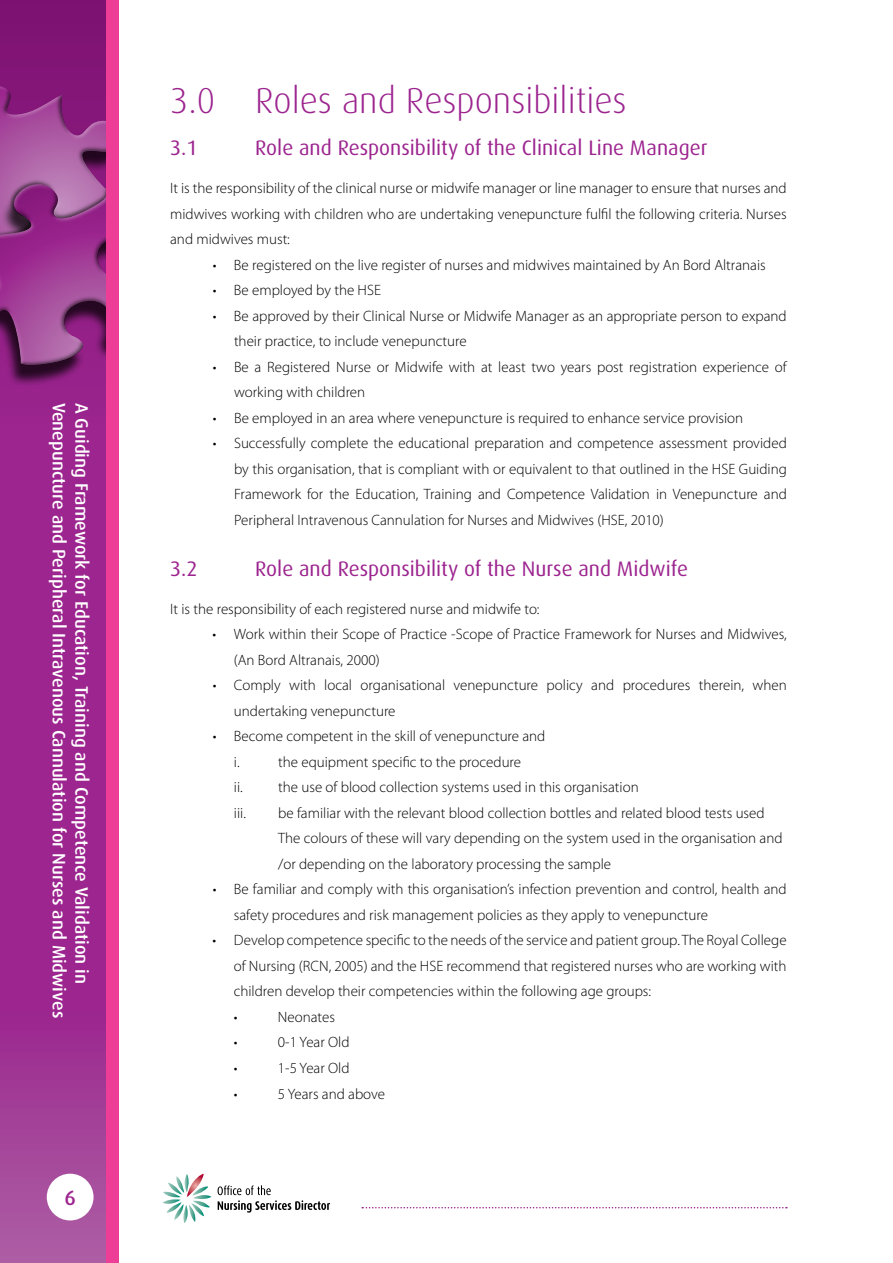
<style>
.page{position:relative;width:893px;height:1263px;background:#fff}
.page>*{position:absolute;margin:0;border:0;box-sizing:border-box;transform-origin:0 0}
.t1{font:300 36px "Dax";color:#9c248f}
.t2{font:21px "Dax";color:#9c248f}
.t3{font:500 21px "Dax";color:#9c248f}
.t4{font:500 18px "Dax";color:#fff}
.t5{font:300 15px/25.5px "Myriad Pro";color:#000}
</style>
<div class="page">
<svg style="left:163px;top:1174px;width:48px;height:49px"></svg>
<svg style="left:218px;top:1185px;width:112px;height:27px"></svg>
<svg style="left:362px;top:1207px;width:425px;height:1px"></svg>
<svg style="left:0;top:0;width:106px;height:1263px;background:#9b2a8f"></svg>
<div style="left:0;top:190px;width:106px;height:196px;background:#000;opacity:.75"></div>
<svg style="left:0;top:83px;width:106px;height:99px;background:#994190"></svg>
<div style="left:0;top:182px;width:106px;height:185px;background:#fff;opacity:.75"></div>
<div style="left:0;top:186px;width:106px;height:181px;background:#000;opacity:.75"></div>
<div style="left:47px;top:1174px;width:47px;height:46px;background:#fff;border-radius:50%"></div>
<div style="left:106px;top:0;width:13px;height:1263px;background:#ee3d96"></div>
<p class="t4" style="left:69px;top:403px;width:617px;rotate:90deg">Venepuncture and Peripheral Intravenous Cannulation for Nurses and Midwives</p>
<p class="t4" style="left:92px;top:403px;width:583px;rotate:90deg">A Guiding Framework for Education, Training and Competence Validation in</p>
<h2 class="t3" style="left:64px;top:1186px;width:13px">6</h2>
<h1 class="t1" style="left:170px;top:81px;width:458px">3.0 Roles and Responsibilities</h1>
<h2 class="t2" style="left:170px;top:136px;width:29px">3.1</h2>
<h2 class="t2" style="left:255px;top:136px;width:454px">Role and Responsibility of the Clinical Line Manager</h2>
<p class="t5" style="left:170px;top:176px;width:618px;text-align:justify">It is the responsibility of the clinical nurse or midwife manager or line manager to ensure that nurses and midwives working with children who are undertaking venepuncture fulfil the following criteria. Nurses and midwives must:</p>
<p class="t5" style="left:213px;top:252px;width:555px">• Be registered on the live register of nurses and midwives maintained by An Bord Altranais</p>
<p class="t5" style="left:213px;top:278px;width:170px">• Be employed by the HSE</p>
<p class="t5" style="left:234px;top:303px;width:554px;text-indent:-21px">• Be approved by their Clinical Nurse or Midwife Manager as an appropriate person to expand their practice, to include venepuncture</p>
<p class="t5" style="left:234px;top:354px;width:554px;text-indent:-21px">• Be a Registered Nurse or Midwife with at least two years post registration experience of working with children</p>
<p class="t5" style="left:213px;top:405px;width:532px">• Be employed in an area where venepuncture is required to enhance service provision</p>
<p class="t5" style="left:234px;top:431px;width:554px;text-align:justify;text-indent:-21px">• Successfully complete the educational preparation and competence assessment provided by this organisation, that is compliant with or equivalent to that outlined in the HSE Guiding Framework for the Education, Training and Competence Validation in Venepuncture and Peripheral Intravenous Cannulation for Nurses and Midwives (HSE, 2010)</p>
<h2 class="t2" style="left:170px;top:557px;width:29px">3.2</h2>
<h2 class="t2" style="left:255px;top:557px;width:434px">Role and Responsibility of the Nurse and Midwife</h2>
<p class="t5" style="left:170px;top:596px;width:371px">It is the responsibility of each registered nurse and midwife to:</p>
<p class="t5" style="left:234px;top:621px;width:554px;text-indent:-21px">• Work within their Scope of Practice -Scope of Practice Framework for Nurses and Midwives, (An Bord Altranais, 2000)</p>
<p class="t5" style="left:234px;top:672px;width:554px;text-indent:-21px">• Comply with local organisational venepuncture policy and procedures therein, when undertaking venepuncture</p>
<p class="t5" style="left:234px;top:723px;width:313px;text-indent:-21px">• Become competent in the skill of venepuncture and i.</p>
<p class="t5" style="left:234px;top:749px;width:406px;text-indent:44px">the equipment specific to the procedure<br>ii. the use of blood collection systems used in this organisation iii.</p>
<p class="t5" style="left:278px;top:800px;width:506px">be familiar with the relevant blood collection bottles and related blood tests used<br>The colours of these will vary depending on the system used in the organisation and /or depending on the laboratory processing the sample</p>
<p class="t5" style="left:234px;top:876px;width:554px;text-indent:-21px">• Be familiar and comply with this organisation’s infection prevention and control, health and safety procedures and risk management policies as they apply to venepuncture</p>
<p class="t5" style="left:234px;top:927px;width:554px;text-indent:-21px">• Develop competence specific to the needs of the service and patient group. The Royal College of Nursing (RCN, 2005) and the HSE recommend that registered nurses who are working with children develop their competencies within the following age groups:<br>•</p>
<p class="t5" style="left:278px;top:1004px;width:59px">Neonates</p>
<p class="t5" style="left:234px;top:1029px;width:5px">•</p>
<p class="t5" style="left:278px;top:1029px;width:73px">0-1 Year Old</p>
<p class="t5" style="left:234px;top:1055px;width:5px">•</p>
<p class="t5" style="left:278px;top:1055px;width:73px">1-5 Year Old</p>
<p class="t5" style="left:234px;top:1080px;width:5px">•</p>
<p class="t5" style="left:278px;top:1080px;width:109px">5 Years and above</p>
</div>
